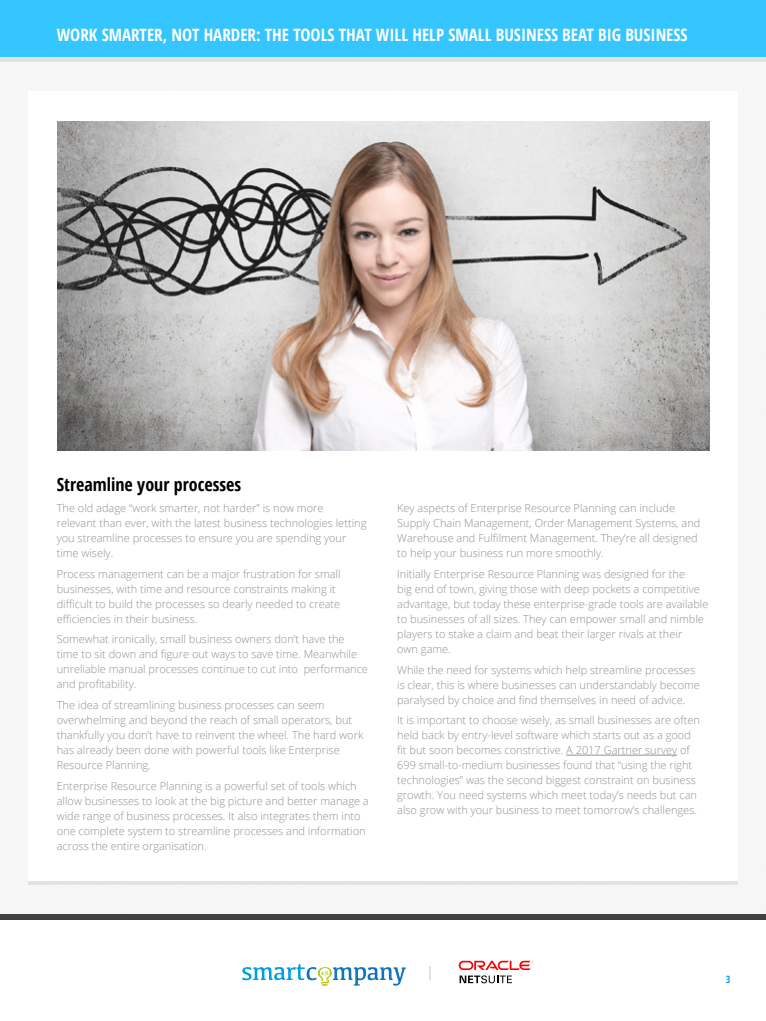
<style>
.page{position:relative;width:766px;height:1021px;background:#fff}
.page>*{position:absolute;margin:0;border:0;box-sizing:border-box;transform-origin:0 0}
.t1{font:700 condensed 18px "Open Sans";color:#000}
.t2{font:700 condensed 17px "Open Sans";color:#fff}
.t3{font:300 11px/15px "Open Sans";color:#919091}
.t4{font:700 condensed 10px "Open Sans";color:#0d98ef}
</style>
<div class="page">
<div style="left:0;top:3px;width:765px;height:58px;background:#e2e1e2"></div>
<div style="left:0;top:0;width:765px;height:57px;background:#35c5ff"></div>
<svg style="left:242px;top:963px;width:163px;height:23px"></svg>
<svg style="left:429px;top:966px;width:1px;height:13px"></svg>
<svg style="left:458px;top:960px;width:75px;height:23px"></svg>
<div style="left:0;top:914px;width:765px;height:6px;background:#3f4244"></div>
<hr style="left:566px;top:754px;width:111px;height:1px;background:#919091">
<img style="left:58px;top:122px;width:651px;height:329px">
<h2 class="t2" style="left:57px;top:23px;width:632px">WORK SMARTER, NOT HARDER: THE TOOLS THAT WILL HELP SMALL BUSINESS BEAT BIG BUSINESS</h2>
<h1 class="t1" style="left:57px;top:472px;width:186px">Streamline your processes</h1>
<p class="t3" style="left:57px;top:500px;width:311px">The old adage “work smarter, not harder” is now more<br>relevant than ever, with the latest business technologies letting you streamline processes to ensure you are spending your time wisely.</p>
<p class="t3" style="left:57px;top:566px;width:285px">Process management can be a major frustration for small businesses, with time and resource constraints making it difficult to build the processes so dearly needed to create efficiencies in their business.</p>
<p class="t3" style="left:57px;top:631px;width:313px">Somewhat ironically, small business owners don’t have the time to sit down and figure out ways to save time. Meanwhile unreliable manual processes continue to cut into performance and profitability.</p>
<p class="t3" style="left:57px;top:697px;width:308px">The idea of streamlining business processes can seem overwhelming and beyond the reach of small operators, but thankfully you don’t have to reinvent the wheel. The hard work has already been done with powerful tools like Enterprise Resource Planning.</p>
<p class="t3" style="left:57px;top:778px;width:313px">Enterprise Resource Planning is a powerful set of tools which allow businesses to look at the big picture and better manage a wide range of business processes. It also integrates them into one complete system to streamline processes and information across the entire organisation.</p>
<p class="t3" style="left:397px;top:500px;width:304px">Key aspects of Enterprise Resource Planning can include Supply Chain Management, Order Management Systems, and Warehouse and Fulfilment Management. They’re all designed to help your business run more smoothly.</p>
<p class="t3" style="left:397px;top:566px;width:313px">Initially Enterprise Resource Planning was designed for the<br>big end of town, giving those with deep pockets a competitive advantage, but today these enterprise-grade tools are available to businesses of all sizes. They can empower small and nimble players to stake a claim and beat their larger rivals at their<br>own game.</p>
<p class="t3" style="left:397px;top:662px;width:304px">While the need for systems which help streamline processes is clear, this is where businesses can understandably become paralysed by choice and find themselves in need of advice.</p>
<p class="t3" style="left:397px;top:712px;width:304px">It is important to choose wisely, as small businesses are often held back by entry-level software which starts out as a good fit but soon becomes constrictive. A 2017 Gartner survey of 699 small-to-medium businesses found that “using the right technologies” was the second biggest constraint on business growth. You need systems which meet today’s needs but can also grow with your business to meet tomorrow’s challenges.</p>
<p class="t4" style="left:725px;top:972px;width:6px">3</p>
</div>
